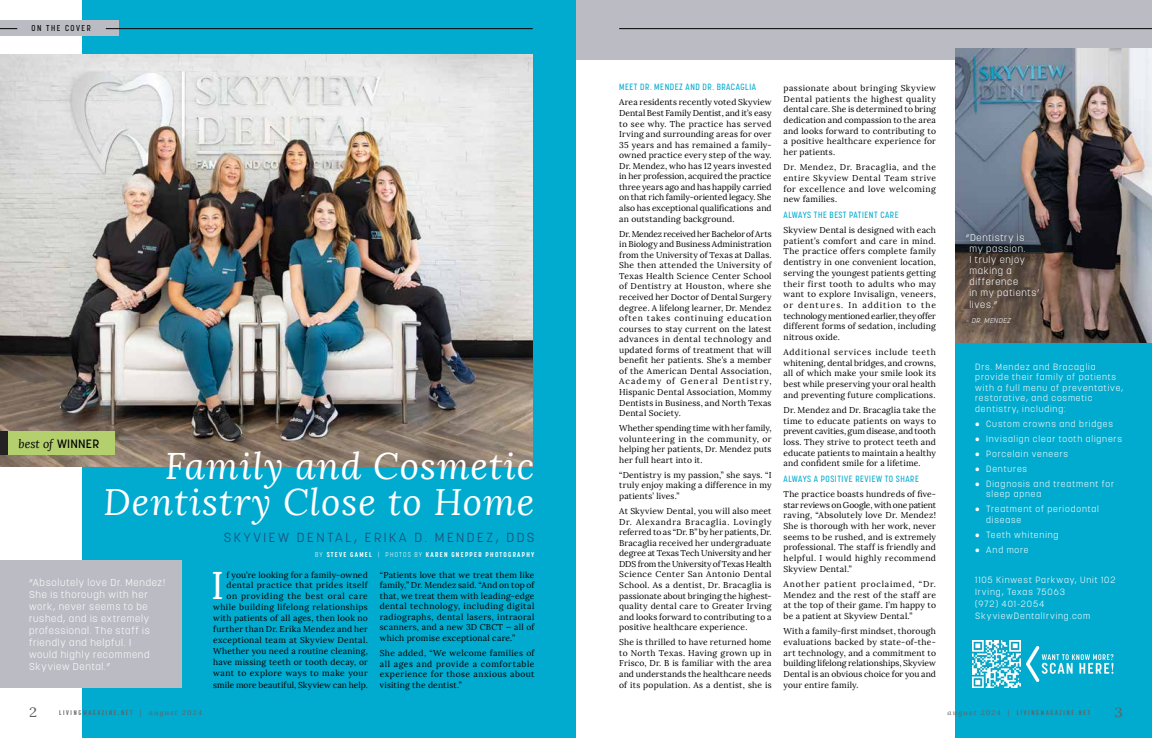
<style>
.page{position:relative;width:1152px;height:738px;background:#fff}
.page>*{position:absolute;margin:0;border:0;box-sizing:border-box;transform-origin:0 0}
.t1{font:38.5px "Lora";color:#fff}
.t2{font:italic 37px/36px "Lora";letter-spacing:.03em;color:#fff;text-align:right}
.t3{font:13.5px "Lora";color:#616264;scale:1.11 1}
.t4{font:300 13.1px "Korolev";letter-spacing:.19em;color:#1e4670}
.t5{font:italic 12px "Lora";color:#000}
.t6{font:300 10px/12px "Korolev";letter-spacing:.07em;color:#fff}
.t7{font:300 9.8px/11.2px "Korolev";letter-spacing:.07em;color:#fff}
.t8{font:300 9px/10.5px "Korolev";letter-spacing:.095em;color:#fff}
.t9{font:500 9px "Korolev Condensed";letter-spacing:.06em;color:#00abcf}
.t10{font:8.5px/10.6px "Lora";letter-spacing:.025em;color:#000;text-align:justify}
.t11{font:500 8.5px "Korolev Condensed";letter-spacing:.18em;color:#000}
.t12{font:700 7px "Korolev Condensed";letter-spacing:.18em;color:#fff}
.t13{font:italic 300 7px "Korolev";letter-spacing:.075em;color:#fff}
.t14{font:700 6.8px "Korolev Compressed";letter-spacing:.22em;color:#616264;scale:1.11 1}
.s1{font-family:"Korolev";font-weight:500;font-style:normal}
.s2{font-weight:300}
.s3{font-family:"Lora";font-weight:400;font-style:italic}
</style>
<div class="page">
<div style="left:83px;top:0;width:493px;height:738px;background:#00abcf"></div>
<div style="left:576px;top:0;width:576px;height:60px;background:#bbbcc3"></div>
<img style="left:0;top:54px;width:533px;height:412px">
<div style="left:0;top:560px;width:182px;height:128px;background:#bbbcc3"></div>
<img style="left:955px;top:49px;width:197px;height:295px">
<div style="left:0;top:20px;width:119px;height:16px;background:#bbbcc3"></div>
<div style="left:955px;top:344px;width:197px;height:394px;background:#00abcf"></div>
<svg style="left:1026px;top:646px;width:88px;height:36px"></svg>
<div style="left:949px;top:215px;width:107px;height:126px;background:#000;opacity:.27"></div>
<img style="left:973px;top:640px;width:47px;height:48px">
<div style="left:0;top:432px;width:114px;height:23px;background:#b4cf6e"></div>
<div style="left:0;top:432px;width:7px;height:23px;background:#242223"></div>
<hr style="left:106px;top:28px;width:427px;height:1px;background:#000">
<svg style="left:0;top:28px;width:17px;height:1px"></svg>
<hr style="left:619px;top:28px;width:533px;height:1px;background:#000">
<p class="t11" style="left:32px;top:23px;width:61px">ON THE COVER</p>
<h3 class="t5" style="left:19px;top:437px;width:82px">best of <span class="s1">WINNER</span></h3>
<h2 class="t2" style="left:103px;top:448px;width:433px">Family and Cosmetic<br>Dentistry Close to Home</h2>
<h3 class="t4" style="left:224px;top:529px;width:312px">SKYVIEW DENTAL, ERIKA D. MENDEZ, DDS</h3>
<p class="t12" style="left:315px;top:551px;width:221px"><span class="s2">BY</span> STEVE GAMEL <span class="s2">| PHOTOS BY</span> KAREN GNEPPER PHOTOGRAPHY</p>
<h1 class="t1" style="left:211px;top:562px;width:14px">I</h1>
<p class="t10" style="left:213px;top:569px;width:156px;line-height:11px;text-align:right">f you’re looking for a family-owned dental practice that prides itself<br>on providing the best oral care while building lifelong relationships with patients of all ages, then look no further than Dr. Erika Mendez and her exceptional team at Skyview Dental.<br>Whether you need a routine cleaning, have missing teeth or tooth decay, or want to explore ways to make your smile more beautiful, Skyview can help.</p>
<p class="t10" style="left:380px;top:570px;width:156px">“Patients love that we treat them like family,” Dr. Mendez said. “And on top of that, we treat them with leading-edge dental technology, including digital radiographs, dental lasers, intraoral scanners, and a new 3D CBCT — all of which promise exceptional care.”</p>
<p class="t6" style="left:29px;top:576px;width:137px">“Absolutely love Dr. Mendez!<br>She is thorough with her work, never seems to be rushed, and is extremely professional. The staff is friendly and helpful. I<br>would highly recommend<br>Skyview Dental.”</p>
<p class="t10" style="left:380px;top:648px;width:156px">She added, “We welcome families of all ages and provide a comfortable experience for those anxious about visiting the dentist.”</p>
<p class="t9" style="left:619px;top:82px;width:138px">MEET DR. MENDEZ AND DR. BRACAGLIA</p>
<p class="t10" style="left:619px;top:97px;width:154px">Area residents recently voted Skyview Dental Best Family Dentist, and it’s easy to see why. The practice has served Irving and surrounding areas for over 35 years and has remained a family&shy;owned practice every step of the way.<br>Dr. Mendez, who has 12 years invested in her profession, acquired the practice three years ago and has happily carried on that rich family-oriented legacy. She also has exceptional qualifications and an outstanding background.</p>
<p class="t10" style="left:619px;top:228px;width:154px">Dr. Mendez received her Bachelor of Arts in Biology and Business Administration from the University of Texas at Dallas.<br>She then attended the University of Texas Health Science Center School of Dentistry at Houston, where she received her Doctor of Dental Surgery degree. A lifelong learner, Dr. Mendez often takes continuing education courses to stay current on the latest advances in dental technology and updated forms of treatment that will benefit her patients. She’s a member of the American Dental Association, Academy of General Dentistry, Hispanic Dental Association, Mommy Dentists in Business, and North Texas Dental Society.</p>
<p class="t10" style="left:619px;top:423px;width:154px">Whether spending time with her family, volunteering in the community, or helping her patients, Dr. Mendez puts her full heart into it.</p>
<p class="t10" style="left:619px;top:470px;width:154px">“Dentistry is my passion,” she says. “I truly enjoy making a difference in my patients’ lives.”</p>
<p class="t10" style="left:619px;top:506px;width:154px">At Skyview Dental, you will also meet Dr. Alexandra Bracaglia. Lovingly referred to as “Dr. B” by her patients, Dr.<br>Bracaglia received her undergraduate degree at Texas Tech University and her DDS from the University of Texas Health Science Center San Antonio Dental School. As a dentist, Dr. Bracaglia is passionate about bringing the highest&shy;quality dental care to Greater Irving and looks forward to contributing to a positive healthcare experience.</p>
<p class="t10" style="left:619px;top:637px;width:154px">She is thrilled to have returned home to North Texas. Having grown up in Frisco, Dr. B is familiar with the area and understands the healthcare needs of its population. As a dentist, she is</p>
<p class="t10" style="left:784px;top:83px;width:154px">passionate about bringing Skyview Dental patients the highest quality dental care. She is determined to bring dedication and compassion to the area and looks forward to contributing to a positive healthcare experience for her patients.</p>
<p class="t10" style="left:784px;top:162px;width:154px">Dr. Mendez, Dr. Bracaglia, and the entire Skyview Dental Team strive for excellence and love welcoming new families.</p>
<p class="t9" style="left:784px;top:209px;width:117px">ALWAYS THE BEST PATIENT CARE</p>
<p class="t10" style="left:784px;top:225px;width:154px">Skyview Dental is designed with each patient’s comfort and care in mind.<br>The practice offers complete family dentistry in one convenient location, serving the youngest patients getting their first tooth to adults who may want to explore Invisalign, veneers, or dentures. In addition to the technology mentioned earlier, they offer different forms of sedation, including nitrous oxide.</p>
<p class="t10" style="left:784px;top:347px;width:154px">Additional services include teeth whitening, dental bridges, and crowns, all of which make your smile look its best while preserving your oral health and preventing future complications.</p>
<p class="t10" style="left:784px;top:405px;width:154px">Dr. Mendez and Dr. Bracaglia take the time to educate patients on ways to prevent cavities, gum disease, and tooth loss. They strive to protect teeth and educate patients to maintain a healthy and confident smile for a lifetime.</p>
<p class="t9" style="left:784px;top:473px;width:137px">ALWAYS A POSITIVE REVIEW TO SHARE</p>
<p class="t10" style="left:784px;top:489px;width:154px">The practice boasts hundreds of five&shy;star reviews on Google, with one patient raving, “Absolutely love Dr. Mendez!<br>She is thorough with her work, never seems to be rushed, and is extremely professional. The staff is friendly and helpful. I would highly recommend Skyview Dental.”</p>
<p class="t10" style="left:784px;top:579px;width:154px">Another patient proclaimed, “Dr.<br>Mendez and the rest of the staff are at the top of their game. I’m happy to be a patient at Skyview Dental.”</p>
<p class="t10" style="left:784px;top:626px;width:154px">With a family-first mindset, thorough evaluations backed by state-of-the&shy;art technology, and a commitment to building lifelong relationships, Skyview Dental is an obvious choice for you and your entire family.</p>
<p class="t7" style="left:969px;top:232px;width:71px;text-indent:-4px">“Dentistry is my passion.<br>I truly enjoy making a difference<br>in my patients’ lives.”</p>
<p class="t13" style="left:966px;top:316px;width:47px">– DR. MENDEZ</p>
<p class="t8" style="left:975px;top:361px;width:149px">Drs. Mendez and Bracaglia provide their family of patients with a full menu of preventative, restorative, and cosmetic dentistry, including:</p>
<p class="t8" style="left:975px;top:418px;width:139px">• Custom crowns and bridges</p>
<p class="t8" style="left:975px;top:433px;width:148px">• Invisalign clear tooth aligners</p>
<p class="t8" style="left:975px;top:448px;width:94px">• Porcelain veneers</p>
<p class="t8" style="left:975px;top:463px;width:53px">• Dentures</p>
<p class="t8" style="left:986px;top:478px;width:129px;text-indent:-11px">• Diagnosis and treatment for sleep apnea</p>
<p class="t8" style="left:986px;top:504px;width:114px;text-indent:-11px">• Treatment of periodontal disease</p>
<p class="t8" style="left:975px;top:530px;width:85px">• Teeth whitening</p>
<p class="t8" style="left:975px;top:545px;width:55px">• And more</p>
<p class="t8" style="left:975px;top:574px;width:142px;line-height:12px">1105 Kinwest Parkway, Unit 102<br>Irving, Texas 75063<br>(972) 401-2054<br>SkyviewDentalIrving.com</p>
<h3 class="t3" style="left:29px;top:704px;width:9px">2</h3>
<p class="t14" style="left:948px;top:708px;width:130px"><span class="s3">august 2024 |</span> LIVINGMAGAZINE.NET</p>
<h3 class="t3" style="left:1115px;top:704px;width:9px">3</h3>
<p class="t14" style="left:59px;top:708px;width:130px">LIVINGMAGAZINE.NET <span class="s3">| august 2024</span></p>
</div>
